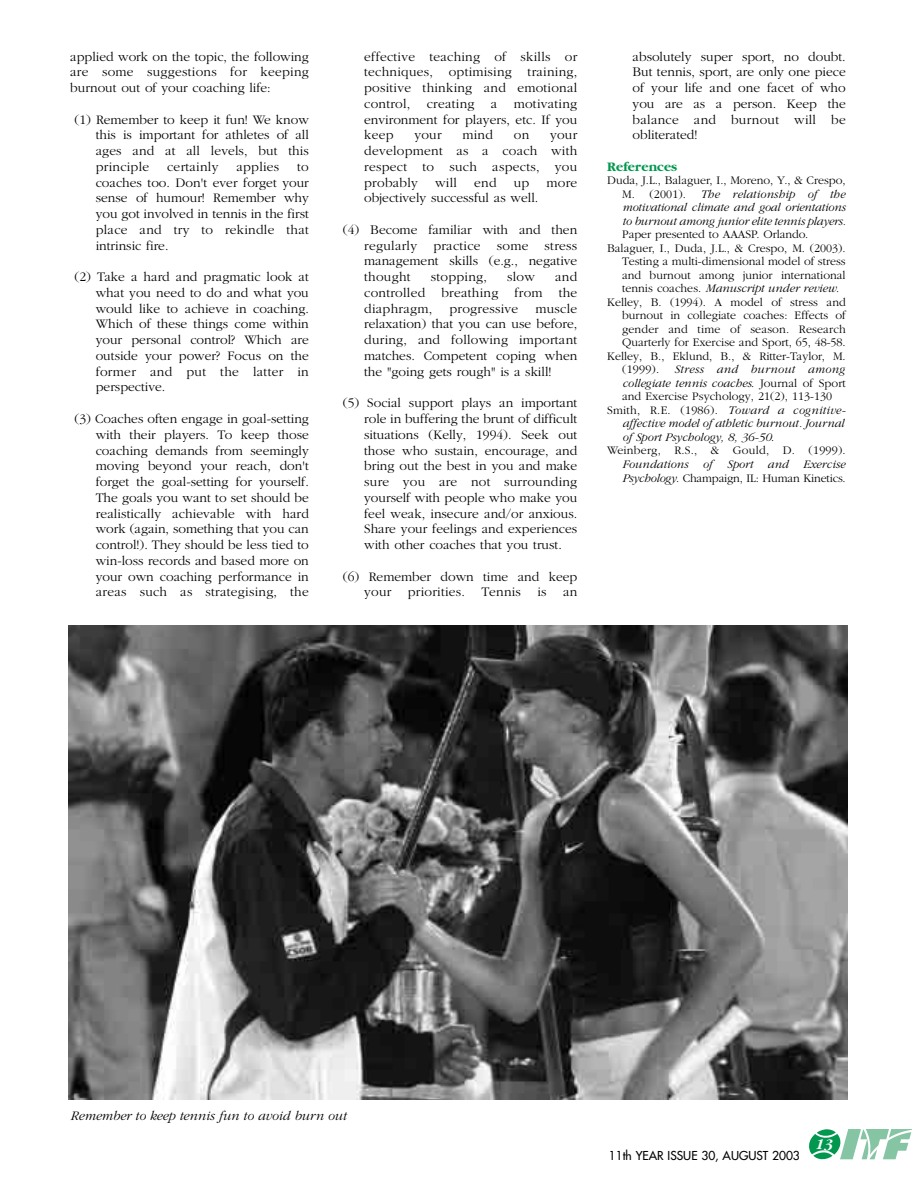
<style>
.page{position:relative;width:914px;height:1190px;background:#fff}
.page>*{position:absolute;margin:0;border:0;box-sizing:border-box;transform-origin:0 0}
.t1{font:italic 700 15px "Garamond";color:#fff}
.t2{font:300 13.5px/15.8px "Garamond";letter-spacing:.005em;color:#000;text-align:justify}
.t3{font:italic 300 13.5px "Garamond";color:#000}
.t4{font:700 13.5px "Garamond";color:#00974e}
.t5{font:italic 300 12px/13.5px "Garamond";color:#000;text-align:justify}
.t6{font:300 12px "Garamond";color:#000}
.t7{font:300 12px "Garamond";letter-spacing:.02em;color:#000}
.t8{font:italic 300 12px "Garamond";letter-spacing:.02em;color:#000}
.t9{font:12px "Futura";color:#000}
.s1{font-style:normal}
.s2{font-style:italic}
</style>
<div class="page">
<svg style="left:809px;top:1129px;width:103px;height:30px"></svg>
<img style="left:69px;top:626px;width:778px;height:473px">
<p class="t2" style="left:70px;top:49px;width:240px">applied work on the topic, the following are some suggestions for keeping burnout out of your coaching life:</p>
<p class="t2" style="left:96px;top:112px;width:215px;text-indent:-21px">(1) Remember to keep it fun! We know this is important for athletes of all ages and at all levels, but this principle</p>
<p class="t2" style="left:167px;top:160px;width:53px">certainly</p>
<p class="t2" style="left:236px;top:160px;width:44px">applies</p>
<p class="t2" style="left:96px;top:160px;width:215px;text-indent:201px">to coaches too. Don't ever forget your sense of humour! Remember why you got involved in tennis in the first place and try to rekindle that intrinsic fire.</p>
<p class="t2" style="left:96px;top:270px;width:215px;text-indent:-21px">(2) Take a hard and pragmatic look at what you need to do and what you would like to achieve in coaching.<br>Which of these things come within your personal control? Which are outside your power? Focus on the former and put the latter in perspective.</p>
<p class="t2" style="left:96px;top:412px;width:215px;text-indent:-21px">(3) Coaches often engage in goal-setting with their players. To keep those coaching demands from seemingly moving beyond your reach, don't forget the goal-setting for yourself.<br>The goals you want to set should be realistically achievable with hard work (again, something that you can control!). They should be less tied to win-loss records and based more on your own coaching performance in areas such as strategising, the</p>
<p class="t2" style="left:364px;top:49px;width:215px">effective teaching of skills or techniques, optimising training, positive thinking and emotional control, creating a motivating environment for players, etc. If you keep</p>
<p class="t2" style="left:414px;top:128px;width:29px">your</p>
<p class="t2" style="left:462px;top:128px;width:32px">mind</p>
<p class="t2" style="left:514px;top:128px;width:17px">on</p>
<p class="t2" style="left:364px;top:128px;width:215px;text-indent:186px">your development as a coach with respect to such aspects, you probably</p>
<p class="t2" style="left:435px;top:175px;width:23px">will</p>
<p class="t2" style="left:474px;top:175px;width:24px">end</p>
<p class="t2" style="left:513px;top:175px;width:17px">up</p>
<p class="t2" style="left:546px;top:175px;width:32px">more</p>
<p class="t2" style="left:364px;top:191px;width:176px">objectively successful as well.</p>
<p class="t2" style="left:364px;top:223px;width:215px;text-indent:-21px">(4) Become familiar with and then regularly practice some stress management skills (e.g., negative thought</p>
<p class="t2" style="left:364px;top:270px;width:215px;text-indent:191px">and controlled breathing from the diaphragm,</p>
<p class="t2" style="left:431px;top:270px;width:58px">stopping,</p>
<p class="t2" style="left:507px;top:270px;width:29px">slow</p>
<p class="t2" style="left:364px;top:301px;width:215px;text-indent:171px">muscle relaxation) that you can use before, during, and following important matches. Competent coping when the "going gets rough" is a skill!</p>
<p class="t2" style="left:364px;top:396px;width:215px;text-indent:-21px">(5) Social support plays an important role in buffering the brunt of difficult situations (Kelly, 1994). Seek out those who sustain, encourage, and bring out the best in you and make sure you are not surrounding yourself with people who make you feel weak, insecure and/or anxious.<br>Share your feelings and experiences with other coaches that you trust.</p>
<p class="t2" style="left:343px;top:569px;width:236px;text-align:right">(6) Remember down time and keep your priorities. Tennis is an</p>
<p class="t2" style="left:449px;top:301px;width:70px">progressive</p>
<p class="t2" style="left:632px;top:49px;width:215px">absolutely super sport, no doubt.<br>But tennis, sport, are only one piece of your life and one facet of who you are as a person. Keep the balance and burnout will be obliterated!</p>
<p class="t4" style="left:607px;top:161px;width:72px">References</p>
<p class="t5" style="left:622px;top:175px;width:225px;text-indent:-15px"><span class="s1">Duda, J.L., Balaguer, I., Moreno, Y., &amp; Crespo, M. (2001).</span> The relationship of the motivational climate and goal orientations to burnout among junior elite tennis players.</p>
<p class="t6" style="left:622px;top:230px;width:188px">Paper presented to AAASP. Orlando.</p>
<p class="t6" style="left:607px;top:243px;width:240px">Balaguer, I., Duda, J.L., &amp; Crespo, M. (2003).</p>
<p class="t6" style="left:622px;top:257px;width:225px">Testing a multi-dimensional model of stress</p>
<p class="t6" style="left:622px;top:270px;width:225px">and burnout among junior international</p>
<p class="t5" style="left:622px;top:283px;width:218px"><span class="s1">tennis coaches.</span> Manuscript under review<span class="s1">.</span></p>
<p class="t6" style="left:607px;top:297px;width:240px">Kelley, B. (1994). A model of stress and</p>
<p class="t6" style="left:622px;top:311px;width:225px">burnout in collegiate coaches: Effects of</p>
<p class="t6" style="left:622px;top:324px;width:225px">gender and time of season. Research</p>
<p class="t6" style="left:622px;top:338px;width:225px">Quarterly for Exercise and Sport, 65, 48-58.</p>
<p class="t6" style="left:607px;top:351px;width:240px">Kelley, B., Eklund, B., &amp; Ritter-Taylor, M.</p>
<p class="t8" style="left:622px;top:365px;width:224px"><span class="s1">(1999).</span> Stress and burnout among</p>
<p class="t5" style="left:622px;top:377px;width:225px">collegiate tennis coaches<span class="s1">. Journal of Sport</span></p>
<p class="t6" style="left:622px;top:392px;width:211px">and Exercise Psychology, 21(2), 113-130</p>
<p class="t7" style="left:607px;top:405px;width:240px">Smith, R.E. (1986). <span class="s2">Toward a cognitive-</span></p>
<p class="t5" style="left:622px;top:418px;width:223px">affective model of athletic burnout. Journal</p>
<p class="t5" style="left:622px;top:431px;width:154px">of Sport Psychology, 8, 36-50<span class="s1">.</span></p>
<p class="t7" style="left:607px;top:446px;width:240px">Weinberg, R.S., &amp; Gould, D. (1999).</p>
<p class="t5" style="left:622px;top:458px;width:225px">Foundations of Sport and Exercise<br>Psychology<span class="s1">. Champaign, IL: Human Kinetics.</span></p>
<p class="t3" style="left:70px;top:1110px;width:277px">Remember to keep tennis fun to avoid burn out</p>
<p class="t9" style="left:609px;top:1149px;width:192px">11th YEAR ISSUE 30, AUGUST 2003</p>
<p class="t1" style="left:817px;top:1138px;width:18px">13</p>
</div>
